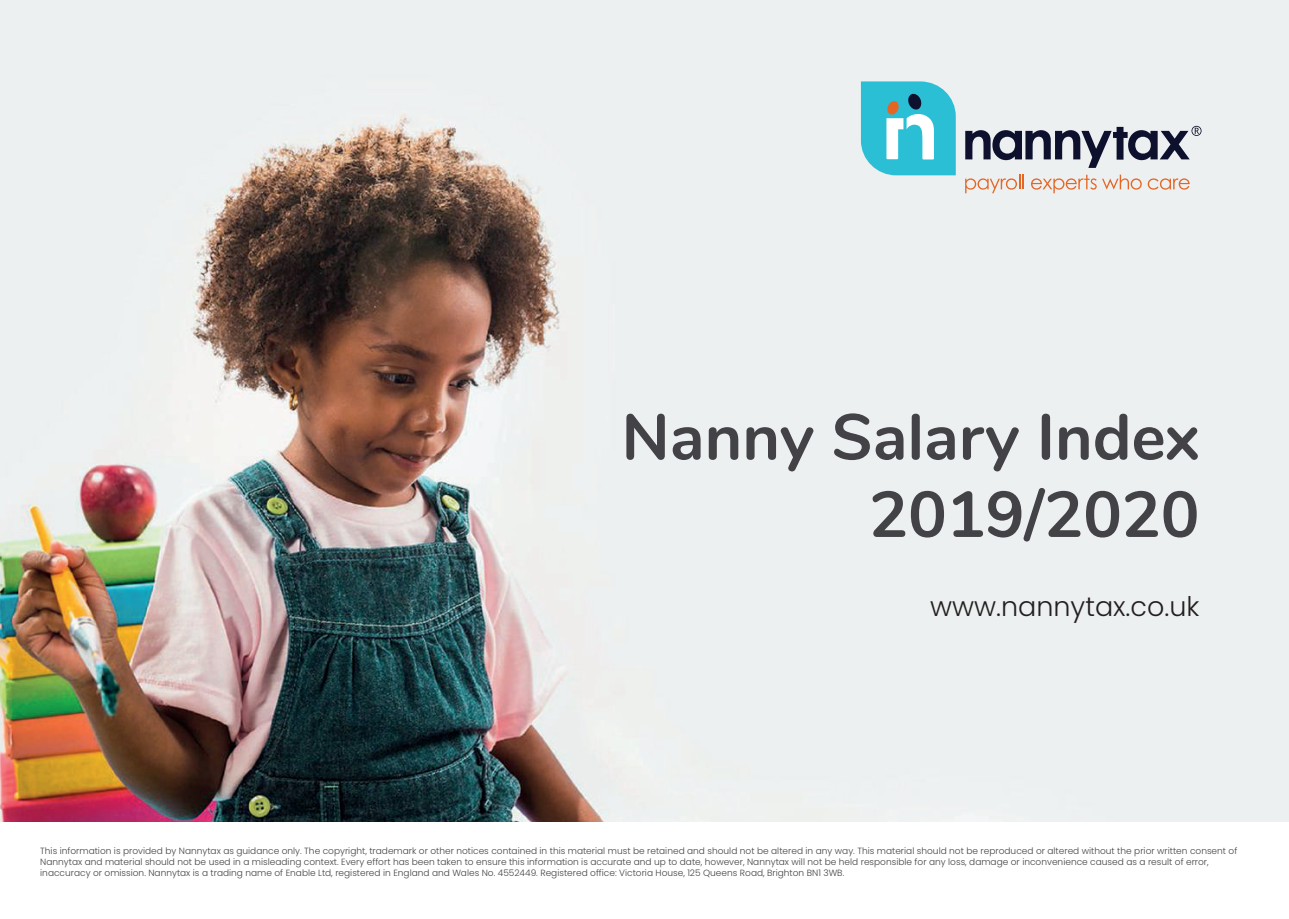
<style>
.page{position:relative;width:1289px;height:919px;background:#fff}
.page>*{position:absolute;margin:0;border:0;box-sizing:border-box;transform-origin:0 0}
.t1{font:700 64.5px/77.4px "Nunito";color:#434246;text-align:right}
.t2{font:300 27px "Poppins";color:#231f20}
.t3{font:300 9px/10.8px "Poppins";color:#434246}
</style>
<div class="page">
<img style="left:0;top:0;width:1288px;height:822px">
<svg style="left:860px;top:81px;width:95px;height:94px;background:#56c6d7"></svg>
<svg style="left:965px;top:174px;width:58px;height:19px"></svg>
<svg style="left:1030px;top:174px;width:111px;height:19px;background:#ebd6ca"></svg>
<svg style="left:1147px;top:178px;width:42px;height:12px"></svg>
<svg style="left:965px;top:126px;width:236px;height:42px;background:#979aa5"></svg>
<h1 class="t1" style="left:621px;top:394px;width:579px">Nanny Salary Index<br>2019/2020</h1>
<h2 class="t2" style="left:930px;top:591px;width:271px">www.nannytax.co.uk</h2>
<p class="t3" style="left:40px;top:845px;width:1198px">This information is provided by Nannytax as guidance only. The copyright, trademark or other notices contained in this material must be retained and should not be altered in any way. This material should not be reproduced or altered without the prior written consent of<br>Nannytax and material should not be used in a misleading context. Every effort has been taken to ensure this information is accurate and up to date, however, Nannytax will not be held responsible for any loss, damage or inconvenience caused as a result of error, inaccuracy or omission. Nannytax is a trading name of Enable Ltd, registered in England and Wales No. 4552449. Registered office: Victoria House, 125 Queens Road, Brighton BN1 3WB.</p>
</div>
